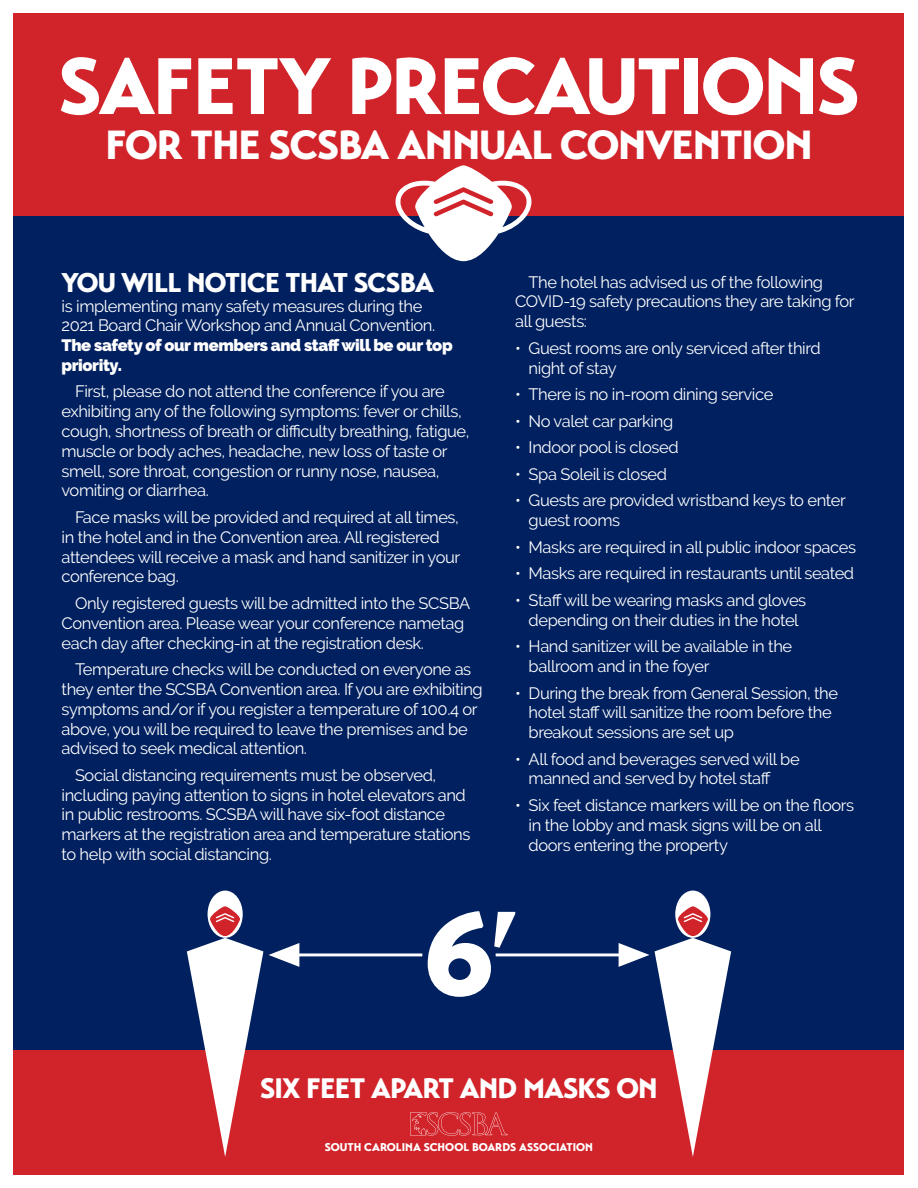
<style>
.page{position:relative;width:918px;height:1188px;background:#fff}
.page>*{position:absolute;margin:0;border:0;box-sizing:border-box;transform-origin:0 0}
.t1{font:900 117.45px "Transat";color:#fff}
.t2{font:900 79.5px "Transat";letter-spacing:-.025em;color:#fff}
.t3{font:900 40.5px "Transat";letter-spacing:-.025em;color:#fff}
.t4{font:900 28.05px "Transat";letter-spacing:-.025em;color:#fff}
.t5{font:900 27px "Transat";letter-spacing:-.025em;color:#fff}
.t6{font:16.5px/19.8px "Raleway";letter-spacing:-.025em;color:#fff}
.t7{font:900 11.25px "Transat";color:#fff}
.s1{font-weight:900}
.s2{font-size:102.45px}
</style>
<div class="page">
<div style="left:14px;top:20px;width:890px;height:1154px;background:#00205f"></div>
<div style="left:14px;top:14px;width:890px;height:202px;background:#d1232a"></div>
<div style="left:14px;top:1050px;width:890px;height:124px;background:#d1232a"></div>
<svg style="left:410px;top:1112px;width:98px;height:24px"></svg>
<svg style="left:395px;top:165px;width:137px;height:96px"></svg>
<div style="left:208px;top:891px;width:35px;height:47px;background:#fff;border-radius:50%"></div>
<div style="left:675px;top:891px;width:35px;height:47px;background:#fff;border-radius:50%"></div>
<hr style="left:280px;top:953px;width:142px;height:3px;background:#fff">
<svg style="left:269px;top:943px;width:30px;height:24px"></svg>
<hr style="left:496px;top:953px;width:142px;height:3px;background:#fff">
<svg style="left:619px;top:943px;width:30px;height:24px"></svg>
<svg style="left:187px;top:906px;width:76px;height:251px"></svg>
<svg style="left:655px;top:906px;width:76px;height:251px"></svg>
<p class="t2" style="left:58px;top:37px;width:803px">SAFETY PRECAUTIONS</p>
<p class="t3" style="left:105px;top:120px;width:709px">FOR THE SCSBA ANNUAL CONVENTION</p>
<p class="t5" style="left:62px;top:266px;width:374px">YOU WILL NOTICE THAT SCSBA</p>
<p class="t6" style="left:62px;top:296px;width:393px">is implementing many safety measures during the 2021 Board Chair Workshop and Annual Convention.<br><span class="s1">The safety of our members and staff will be our top priority.</span></p>
<p class="t6" style="left:62px;top:382px;width:410px;text-indent:14px">First, please do not attend the conference if you are exhibiting any of the following symptoms: fever or chills, cough, shortness of breath or difficulty breathing, fatigue, muscle or body aches, headache, new loss of taste or smell, sore throat, congestion or runny nose, nausea, vomiting or diarrhea.</p>
<p class="t6" style="left:62px;top:507px;width:400px;text-indent:14px">Face masks will be provided and required at all times, in the hotel and in the Convention area. All registered attendees will receive a mask and hand sanitizer in your conference bag.</p>
<p class="t6" style="left:62px;top:593px;width:410px;text-indent:14px">Only registered guests will be admitted into the SCSBA<br>Convention area. Please wear your conference nametag each day after checking-in at the registration desk.</p>
<p class="t6" style="left:62px;top:659px;width:423px;text-indent:14px">Temperature checks will be conducted on everyone as they enter the SCSBA Convention area. If you are exhibiting symptoms and/or if you register a temperature of 100.4 or above, you will be required to leave the premises and be advised to seek medical attention.</p>
<p class="t6" style="left:62px;top:765px;width:410px;text-indent:14px">Social distancing requirements must be observed, including paying attention to signs in hotel elevators and in public restrooms. SCSBA will have six-foot distance markers at the registration area and temperature stations to help with social distancing.</p>
<p class="t6" style="left:515px;top:272px;width:341px;text-indent:14px">The hotel has advised us of the following<br>COVID-19 safety precautions they are taking for all guests:</p>
<p class="t6" style="left:529px;top:338px;width:294px;text-indent:-14px">• Guest rooms are only serviced after third night of stay</p>
<p class="t6" style="left:515px;top:384px;width:260px">• There is no in-room dining service</p>
<p class="t6" style="left:515px;top:411px;width:160px">• No valet car parking</p>
<p class="t6" style="left:515px;top:438px;width:165px">• Indoor pool is closed</p>
<p class="t6" style="left:515px;top:464px;width:154px">• Spa Soleil is closed</p>
<p class="t6" style="left:529px;top:491px;width:319px;text-indent:-14px">• Guests are provided wristband keys to enter guest rooms</p>
<p class="t6" style="left:515px;top:537px;width:342px">• Masks are required in all public indoor spaces</p>
<p class="t6" style="left:515px;top:564px;width:341px">• Masks are required in restaurants until seated</p>
<p class="t6" style="left:515px;top:590px;width:293px;text-align:center">• Staff will be wearing masks and gloves depending on their duties in the hotel</p>
<p class="t6" style="left:529px;top:636px;width:265px;text-indent:-14px">• Hand sanitizer will be available in the ballroom and in the foyer</p>
<p class="t6" style="left:529px;top:683px;width:311px;text-indent:-14px">• During the break from General Session, the hotel staff will sanitize the room before the breakout sessions are set up</p>
<p class="t6" style="left:529px;top:749px;width:273px;text-indent:-14px">• All food and beverages served will be manned and served by hotel staff</p>
<p class="t6" style="left:529px;top:795px;width:327px;text-indent:-14px">• Six feet distance markers will be on the floors in the lobby and mask signs will be on all doors entering the property</p>
<p class="t1" style="left:424px;top:882px;width:97px">6<span class="s2">’</span></p>
<p class="t4" style="left:260px;top:1071px;width:399px">SIX FEET APART AND MASKS ON</p>
<p class="t7" style="left:325px;top:1140px;width:270px">SOUTH CAROLINA SCHOOL BOARDS ASSOCIATION</p>
</div>
